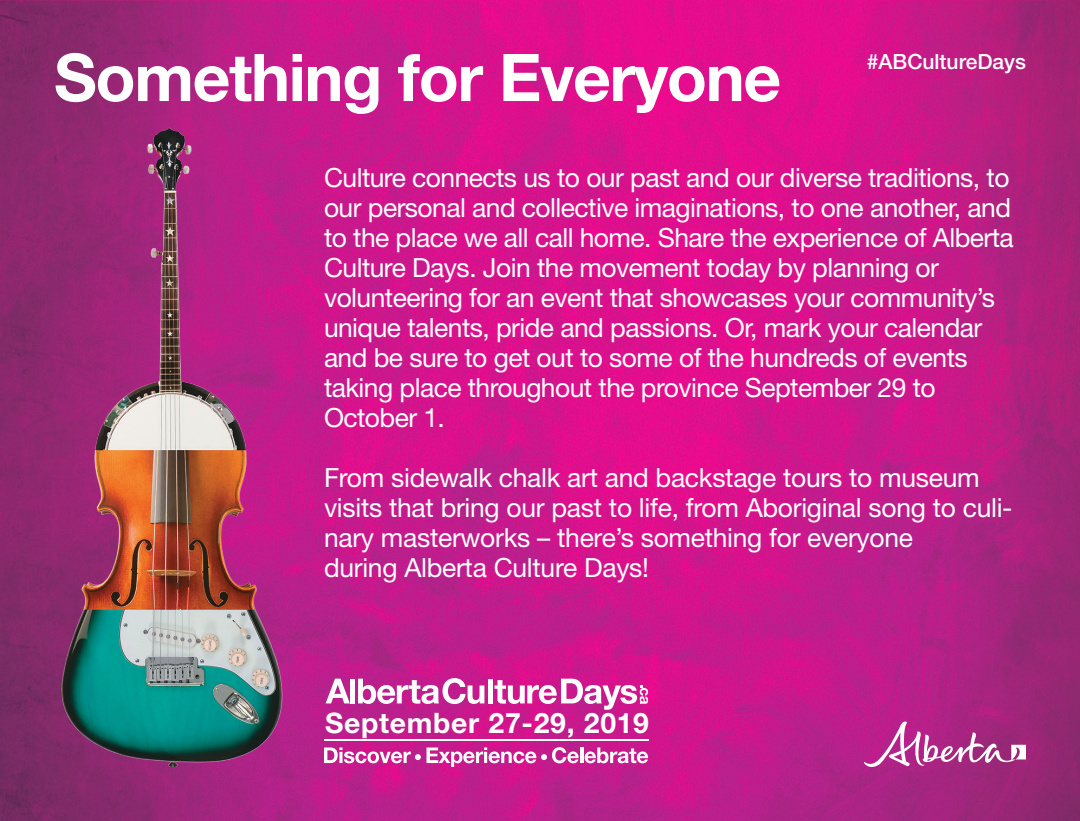
<style>
.page{position:relative;width:1080px;height:821px;background:#fff}
.page>*{position:absolute;margin:0;border:0;box-sizing:border-box;transform-origin:0 0}
.t1{font:700 66px "Helvetica Neue LT Std";letter-spacing:-.02em;color:#fff}
.t2{font:700 28.2px "Helvetica Neue LT Std";letter-spacing:.025em;color:#fff}
.t3{font:26.4px/30px "Helvetica Neue LT Std";letter-spacing:-.02em;color:#fff}
.t4{font:500 21px "Helvetica Neue LT Std";color:#fff}
</style>
<div class="page">
<img style="left:1px;top:0;width:1079px;height:820px">
<svg style="left:324px;top:747px;width:97px;height:16px"></svg>
<svg style="left:427px;top:747px;width:152px;height:20px"></svg>
<hr style="left:580px;top:747px;width:3px;height:16px;background:#fff">
<svg style="left:585px;top:747px;width:63px;height:16px"></svg>
<svg style="left:326px;top:678px;width:24px;height:25px"></svg>
<div style="left:350px;top:678px;width:5px;height:25px;background:#fff"></div>
<svg style="left:358px;top:678px;width:126px;height:26px"></svg>
<div style="left:488px;top:678px;width:5px;height:25px;background:#fff"></div>
<svg style="left:495px;top:678px;width:153px;height:32px"></svg>
<hr style="left:324px;top:739px;width:324px;height:2px;background:#fff">
<svg style="left:864px;top:721px;width:162px;height:46px;background:#bb4d9a"></svg>
<img style="left:53px;top:119px;width:237px;height:648px">
<h1 class="t1" style="left:54px;top:37px;width:729px">Something for Everyone</h1>
<p class="t4" style="left:867px;top:49px;width:161px">#ABCultureDays</p>
<p class="t3" style="left:324px;top:163px;width:691px">Culture connects us to our past and our diverse traditions, to our personal and collective imaginations, to one another, and to the place we all call home. Share the experience of Alberta Culture Days. Join the movement today by planning or volunteering for an event that showcases your community’s unique talents, pride and passions. Or, mark your calendar and be sure to get out to some of the hundreds of events taking place throughout the province September 29 to October 1.</p>
<p class="t3" style="left:324px;top:463px;width:690px">From sidewalk chalk art and backstage tours to museum visits that bring our past to life, from Aboriginal song to culi&shy;nary masterworks – there’s something for everyone<br>during Alberta Culture Days!</p>
<p class="t2" style="left:325px;top:705px;width:325px">September 27-29, 2019</p>
</div>
